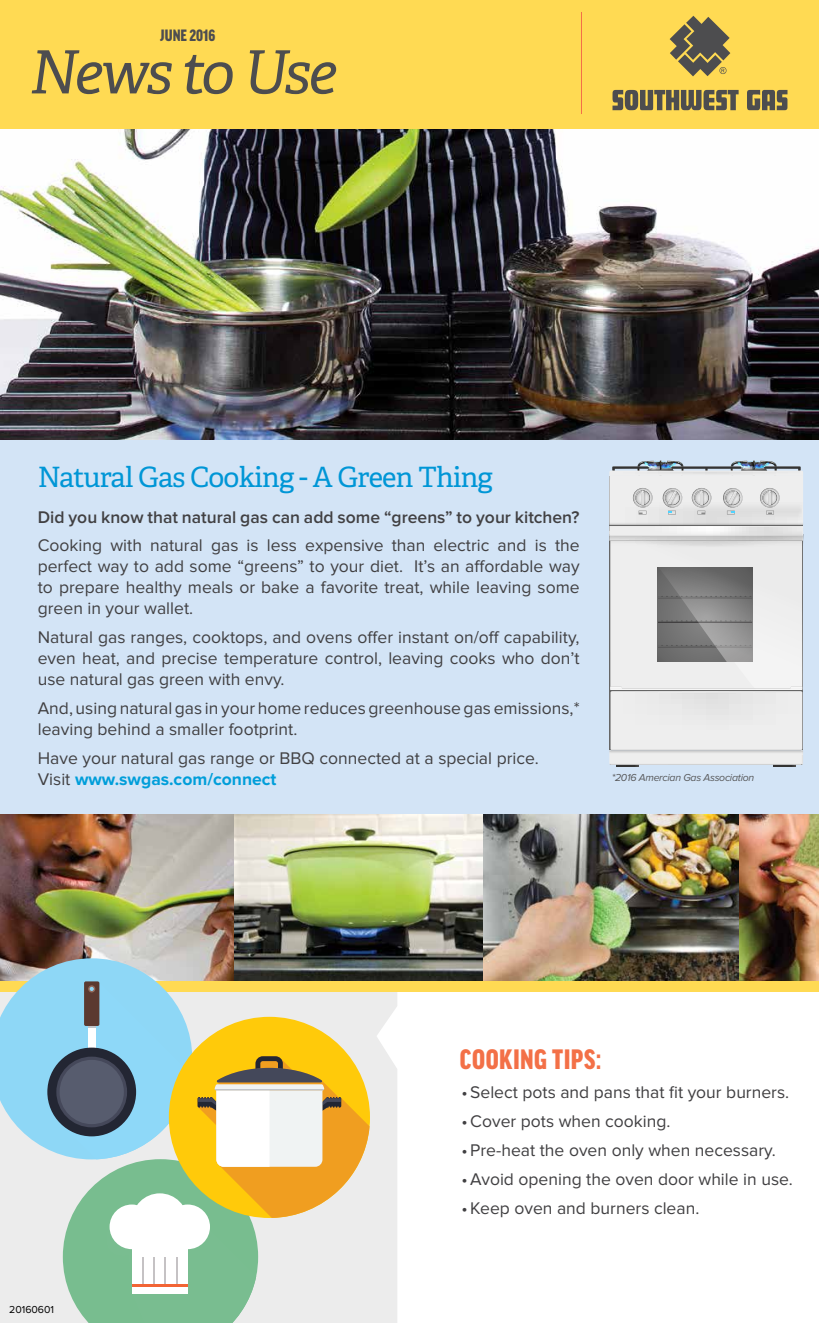
<style>
.page{position:relative;width:819px;height:1323px;background:#fff}
.page>*{position:absolute;margin:0;border:0;box-sizing:border-box;transform-origin:0 0}
.t1{font:italic 59.5px "Adelle";letter-spacing:-.06em;color:#4d4d4f}
.t2{font:900 condensed 29.93px "Good Headline Pro";letter-spacing:.02em;color:#f37047}
.t3{font:28px "Adelle";letter-spacing:-.025em;color:#0096d6}
.t4{font:17.5px/21px "Proxima Nova";color:#414042;text-align:justify}
.t5{font:600 17.5px "Proxima Nova";color:#414042}
.t6{font:900 condensed 17.5px "Good Headline Pro";color:#4d4d4f}
.t7{font:italic 10.5px "Proxima Nova";letter-spacing:-.025em;color:#58595b}
.t8{font:10.5px "Proxima Nova";color:#000}
.s1{font-weight:700;color:#009eda}
</style>
<div class="page">
<img style="left:0;top:129px;width:819px;height:311px">
<div style="left:0;top:440px;width:819px;height:407px;background:#d3e4f6"></div>
<div style="left:0;top:0;width:819px;height:129px;background:#ffda53"></div>
<hr style="left:581px;top:12px;width:1px;height:102px;background:#f37047">
<svg style="left:613px;top:90px;width:126px;height:20px"></svg>
<svg style="left:747px;top:90px;width:41px;height:20px"></svg>
<svg style="left:670px;top:16px;width:60px;height:60px"></svg>
<svg style="left:609px;top:460px;width:194px;height:306px;background:#d3d4d4"></svg>
<svg style="left:377px;top:992px;width:20px;height:331px;background:#ededed"></svg>
<div style="left:0;top:823px;width:819px;height:169px;background:#ffda53"></div>
<img style="left:0;top:814px;width:234px;height:144px">
<img style="left:234px;top:814px;width:585px;height:166px">
<svg style="left:0;top:958px;width:370px;height:365px;background:#bfcaad"></svg>
<p class="t6" style="left:160px;top:26px;width:57px">JUNE 2016</p>
<h1 class="t1" style="left:30px;top:29px;width:309px">News to Use</h1>
<h3 class="t3" style="left:38px;top:456px;width:457px">Natural Gas Cooking - A Green Thing</h3>
<p class="t5" style="left:38px;top:507px;width:543px">Did you know that natural gas can add some “greens” to your kitchen?</p>
<p class="t4" style="left:38px;top:535px;width:543px">Cooking with natural gas is less expensive than electric and is the perfect way to add some “greens” to your diet. It’s an affordable way to prepare healthy meals or bake a favorite treat, while leaving some green in your wallet.</p>
<p class="t4" style="left:38px;top:627px;width:543px">Natural gas ranges, cooktops, and ovens offer instant on/off capability, even heat, and precise temperature control, leaving cooks who don’t use natural gas green with envy.</p>
<p class="t4" style="left:38px;top:698px;width:543px">And, using natural gas in your home reduces greenhouse gas emissions,* leaving behind a smaller footprint.</p>
<p class="t4" style="left:38px;top:748px;width:503px">Have your natural gas range or BBQ connected at a special price.<br>Visit <span class="s1">www.swgas.com/connect</span></p>
<p class="t7" style="left:612px;top:771px;width:144px">*2016 Amercian Gas Association</p>
<p class="t8" style="left:9px;top:1303px;width:46px">20160601</p>
<h2 class="t2" style="left:460px;top:1043px;width:143px">COOKING TIPS:</h2>
<p class="t4" style="left:461px;top:1082px;width:329px">• Select pots and pans that fit your burners.</p>
<p class="t4" style="left:461px;top:1111px;width:211px">•Cover pots when cooking.</p>
<p class="t4" style="left:461px;top:1140px;width:316px">• Pre-heat the oven only when necessary.</p>
<p class="t4" style="left:461px;top:1169px;width:333px">•Avoid opening the oven door while in use.</p>
<p class="t4" style="left:461px;top:1198px;width:240px">•Keep oven and burners clean.</p>
</div>
